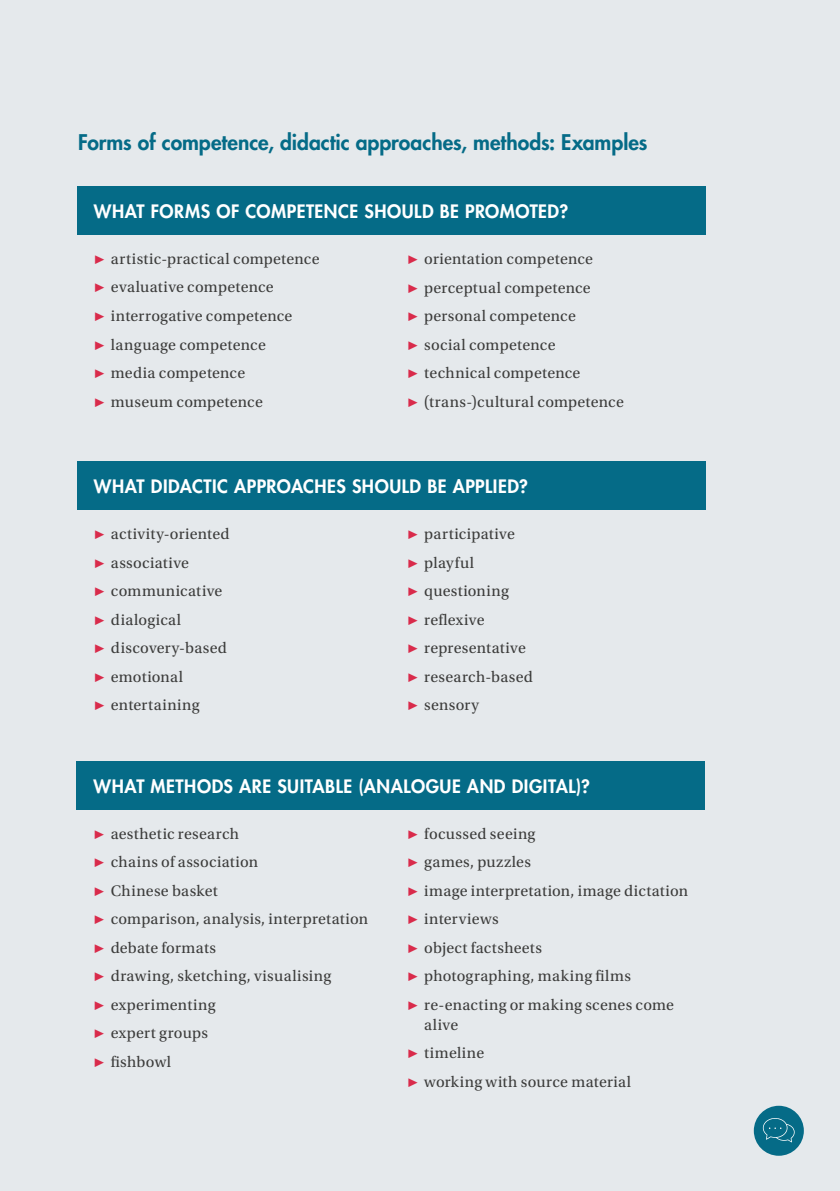
<style>
.page{position:relative;width:840px;height:1191px;background:#fff}
.page>*{position:absolute;margin:0;border:0;box-sizing:border-box;transform-origin:0 0}
.t1{font:800 21px "Futura LT Pro";color:#056b87}
.t2{font:800 18px "Futura LT Pro";letter-spacing:.03em;color:#fff}
.t3{font:16px/28.6px "Utopia Std";letter-spacing:.02em;color:#3c3c3b}
.s1{color:#d92b4b}
</style>
<div class="page">
<div style="left:0;top:0;width:839px;height:1191px;background:#e5e9ec"></div>
<div style="left:77px;top:186px;width:627px;height:49px;background:#056b87"></div>
<div style="left:77px;top:461px;width:627px;height:49px;background:#056b87"></div>
<div style="left:77px;top:761px;width:627px;height:49px;background:#056b87"></div>
<div style="left:753px;top:1105px;width:50px;height:50px;background:#056b87;border-radius:50%"></div>
<svg style="left:762px;top:1118px;width:32px;height:24px"></svg>
<h1 class="t1" style="left:78px;top:126px;width:570px">Forms of competence, didactic approaches, methods: Examples</h1>
<p class="t2" style="left:94px;top:198px;width:475px">WHAT FORMS OF COMPETENCE SHOULD BE PROMOTED?</p>
<p class="t3" style="left:94px;top:245px;width:227px"><span class="s1">▶</span> artistic-practical competence <span class="s1">▶</span> evaluative competence<br><span class="s1">▶</span> interrogative competence<br><span class="s1">▶</span> language competence<br><span class="s1">▶</span> media competence<br><span class="s1">▶</span> museum competence</p>
<p class="t3" style="left:407px;top:245px;width:218px"><span class="s1">▶</span> orientation competence<br><span class="s1">▶</span> perceptual competence<br><span class="s1">▶</span> personal competence<br><span class="s1">▶</span> social competence<br><span class="s1">▶</span> technical competence<br><span class="s1">▶</span> (trans-)cultural competence</p>
<p class="t2" style="left:94px;top:473px;width:435px">WHAT DIDACTIC APPROACHES SHOULD BE APPLIED?</p>
<p class="t3" style="left:94px;top:520px;width:137px"><span class="s1">▶</span> activity-oriented <span class="s1">▶</span> associative<br><span class="s1">▶</span> communicative <span class="s1">▶</span> dialogical<br><span class="s1">▶</span> discovery-based <span class="s1">▶</span> emotional<br><span class="s1">▶</span> entertaining</p>
<p class="t3" style="left:407px;top:520px;width:127px"><span class="s1">▶</span> participative<br><span class="s1">▶</span> playful<br><span class="s1">▶</span> questioning<br><span class="s1">▶</span> reflexive<br><span class="s1">▶</span> representative <span class="s1">▶</span> research-based <span class="s1">▶</span> sensory</p>
<p class="t2" style="left:94px;top:772px;width:497px">WHAT METHODS ARE SUITABLE (ANALOGUE AND DIGITAL)?</p>
<p class="t3" style="left:94px;top:819px;width:276px"><span class="s1">▶</span> aesthetic research<br><span class="s1">▶</span> chains of association<br><span class="s1">▶</span> Chinese basket<br><span class="s1">▶</span> comparison, analysis, interpretation <span class="s1">▶</span> debate formats<br><span class="s1">▶</span> drawing, sketching, visualising<br><span class="s1">▶</span> experimenting<br><span class="s1">▶</span> expert groups<br><span class="s1">▶</span> fishbowl</p>
<p class="t3" style="left:407px;top:819px;width:282px"><span class="s1">▶</span> focussed seeing<br><span class="s1">▶</span> games, puzzles<br><span class="s1">▶</span> image interpretation, image dictation <span class="s1">▶</span> interviews<br><span class="s1">▶</span> object factsheets<br><span class="s1">▶</span> photographing, making films<br><span class="s1">▶</span> re-enacting or making scenes come</p>
<p class="t3" style="left:407px;top:1010px;width:225px;text-indent:17px">alive<br><span class="s1">▶</span> timeline<br><span class="s1">▶</span> working with source material</p>
</div>
